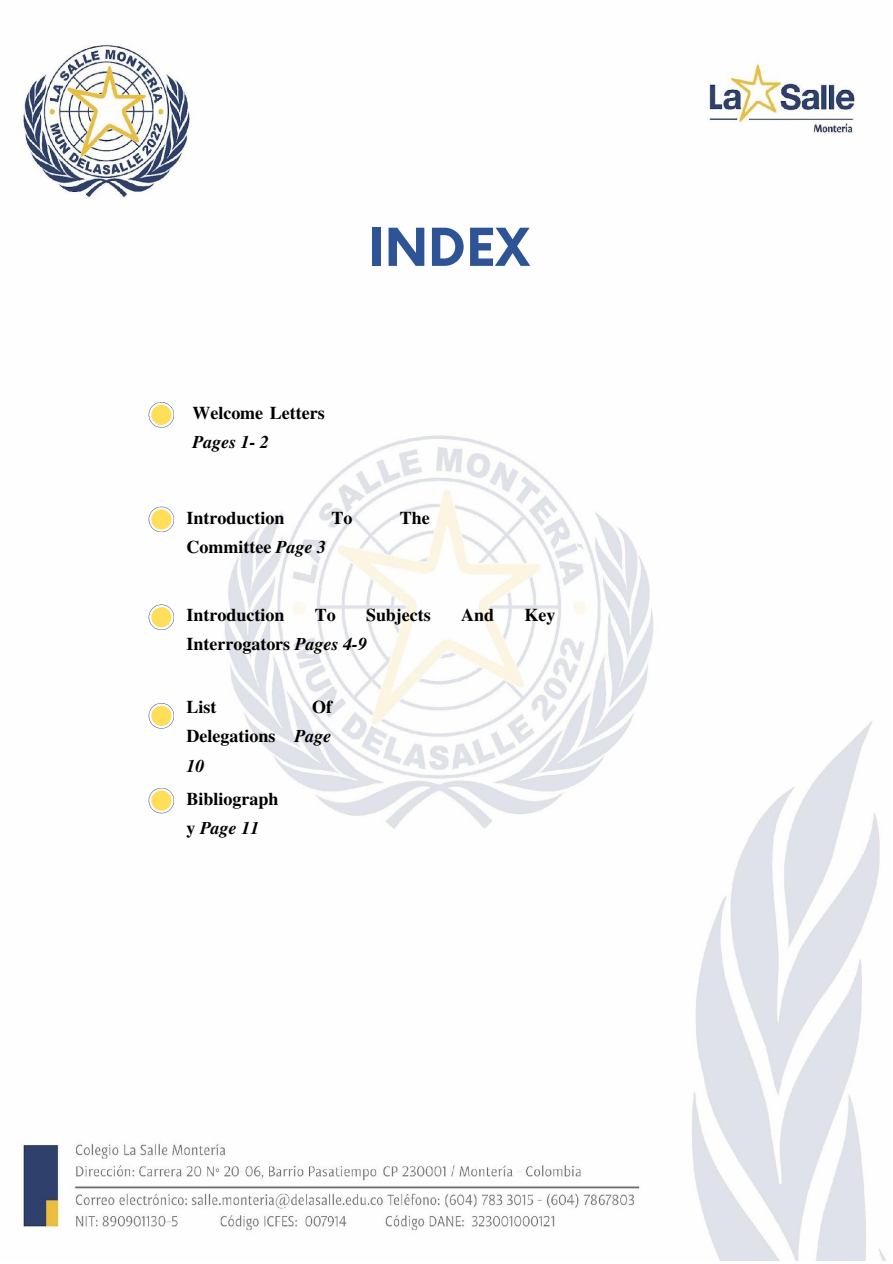
<style>
.page{position:relative;width:893px;height:1264px;background:#fff}
.page>*{position:absolute;margin:0;border:0;box-sizing:border-box;transform-origin:0 0}
.t1{font:700 50.85px "Now";color:#2f5496}
.t2{font:700 18px/29.2px "Te X Gyre Termes";color:#000}
.t3{font:italic 700 18px "Te X Gyre Termes";color:#000}
.s1{font-style:italic}
</style>
<div class="page">
<img style="left:21px;top:44px;width:865px;height:1216px">
<svg style="left:148px;top:401px;width:26px;height:27px"></svg>
<svg style="left:148px;top:506px;width:26px;height:27px"></svg>
<svg style="left:148px;top:604px;width:26px;height:27px"></svg>
<svg style="left:148px;top:702px;width:26px;height:27px"></svg>
<svg style="left:148px;top:787px;width:26px;height:27px"></svg>
<h1 class="t1" style="left:368px;top:220px;width:163px">INDEX</h1>
<p class="t2" style="left:192px;top:397px;width:134px">Welcome Letters</p>
<p class="t3" style="left:192px;top:429px;width:78px">Pages 1- 2</p>
<p class="t2" style="left:186px;top:502px;width:99px">Introduction</p>
<p class="t2" style="left:331px;top:502px;width:22px">To</p>
<p class="t2" style="left:400px;top:502px;width:31px">The</p>
<p class="t2" style="left:186px;top:531px;width:141px">Committee <span class="s1">Page 3</span></p>
<p class="t2" style="left:186px;top:599px;width:99px">Introduction</p>
<p class="t2" style="left:315px;top:599px;width:22px">To</p>
<p class="t2" style="left:366px;top:599px;width:66px">Subjects</p>
<p class="t2" style="left:461px;top:599px;width:34px">And</p>
<p class="t2" style="left:524px;top:599px;width:32px">Key</p>
<p class="t2" style="left:186px;top:628px;width:182px">Interrogators <span class="s1">Pages 4-9</span></p>
<p class="t2" style="left:186px;top:691px;width:147px;text-align:justify;text-indent:125px">Of Delegations <span class="s1">Page 10</span></p>
<p class="t2" style="left:186px;top:691px;width:31px">List</p>
<p class="t2" style="left:186px;top:783px;width:93px">Bibliograph y <span class="s1">Page 11</span></p>
</div>
